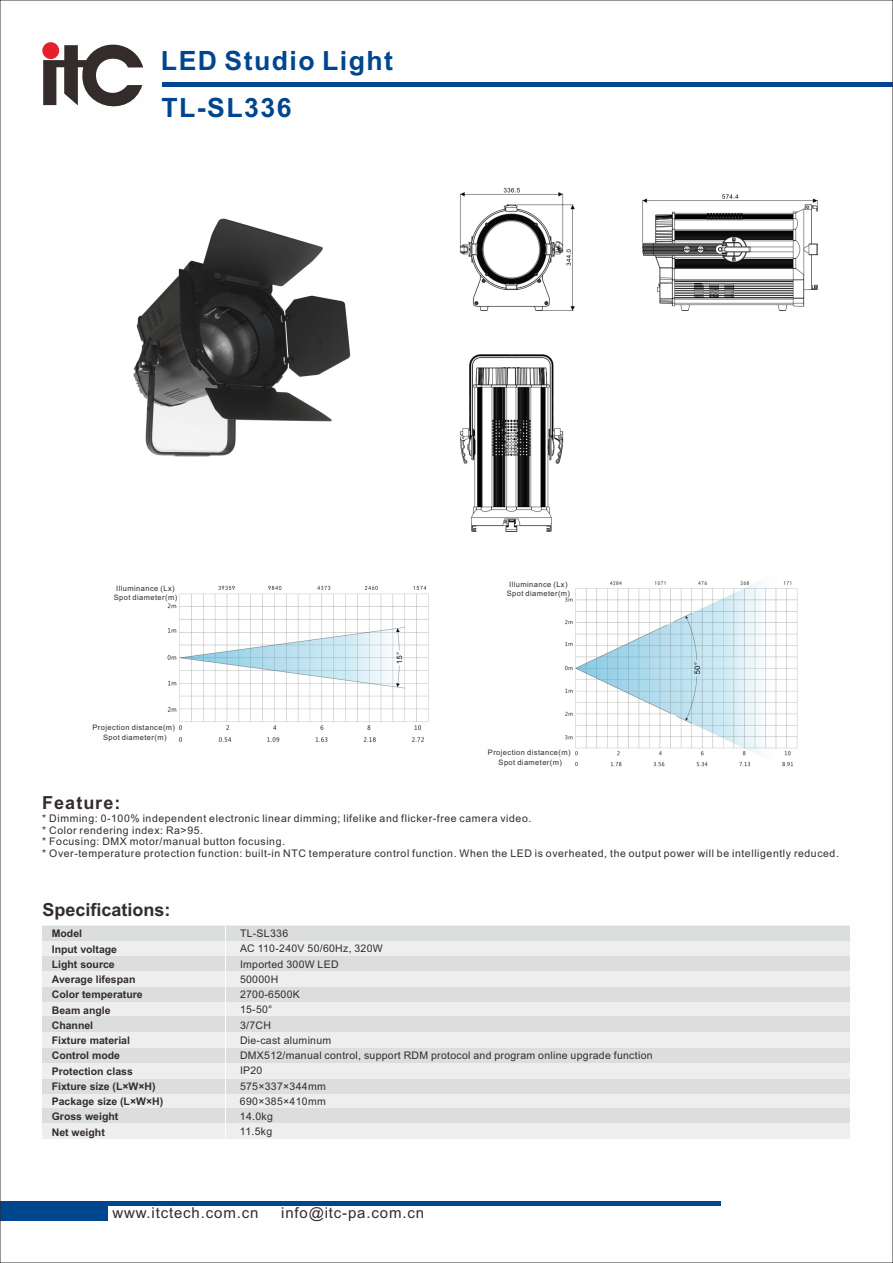
<style>
.page{position:relative;width:893px;height:1263px;background:#fff}
.page>*{position:absolute;margin:0;border:0;box-sizing:border-box;transform-origin:0 0}
.t1{font:700 26.55px "Arial";letter-spacing:.055em;color:#00468e}
.t2{font:700 18px "Arial";color:#332c2b}
.t3{font:700 18px "Arial";letter-spacing:.055em;color:#332c2b}
.t4{font:15px "Arial";letter-spacing:.055em;color:#332c2b}
.t5{font:10.5px/11.7px "Arial";letter-spacing:.055em;color:#332c2b}
.t6{font:10.5px/15.3px "Arial";letter-spacing:.03em;color:#332c2b}
.t7{font:700 10.5px/15.3px "Arial";color:#332c2b}
.t8{font:7.5px/10.1px "Arial";letter-spacing:.055em;color:#332c2b;text-align:center}
</style>
<div class="page">
<hr style="left:0;top:1202px;width:720px;height:4px;background:#00468e">
<div style="left:0;top:1202px;width:108px;height:18px;background:#00468e"></div>
<hr style="left:163px;top:82px;width:730px;height:4px;background:#00468e">
<svg style="left:43px;top:42px;width:100px;height:65px"></svg>
<div style="left:42px;top:926px;width:808px;height:213px;background:#eeeeef"></div>
<div style="left:42px;top:926px;width:808px;height:15px;background:#dcdddd"></div>
<div style="left:42px;top:956px;width:808px;height:15px;background:#dcdddd"></div>
<div style="left:42px;top:987px;width:808px;height:15px;background:#dcdddd"></div>
<div style="left:42px;top:1017px;width:808px;height:15px;background:#dcdddd"></div>
<div style="left:42px;top:1048px;width:808px;height:15px;background:#dcdddd"></div>
<div style="left:42px;top:1078px;width:808px;height:15px;background:#dcdddd"></div>
<div style="left:42px;top:1108px;width:808px;height:15px;background:#dcdddd"></div>
<hr style="left:225px;top:926px;width:1px;height:213px;background:#fefefe">
<img style="left:459px;top:187px;width:359px;height:345px">
<img style="left:167px;top:585px;width:262px;height:157px">
<div style="left:132px;top:579px;width:45px;height:23px;background:#fefefe"></div>
<div style="left:132px;top:722px;width:45px;height:23px;background:#fefefe"></div>
<img style="left:564px;top:581px;width:234px;height:186px">
<div style="left:538px;top:579px;width:36px;height:18px;background:#fefefe"></div>
<div style="left:530px;top:748px;width:38px;height:19px;background:#fefefe"></div>
<img style="left:133px;top:218px;width:218px;height:239px">
<h1 class="t1" style="left:161px;top:51px;width:234px">LED Studio Light</h1>
<h1 class="t1" style="left:161px;top:98px;width:132px">TL-SL336</h1>
<p class="t8" style="left:114px;top:585px;width:65px;line-height:8.4px">Illuminance (Lx)<br>Spot diameter(m)</p>
<p class="t8" style="left:507px;top:581px;width:65px;line-height:8.4px">Illuminance (Lx)<br>Spot diameter(m)</p>
<p class="t8" style="left:93px;top:723px;width:84px">Projection distance(m)<br>Spot diameter(m)</p>
<p class="t8" style="left:488px;top:748px;width:84px">Projection distance(m)<br>Spot diameter(m)</p>
<h2 class="t3" style="left:42px;top:796px;width:80px">Feature:</h2>
<p class="t5" style="left:42px;top:813px;width:798px">* Dimming: 0-100% independent electronic linear dimming; lifelike and flicker-free camera video.<br>* Color rendering index: Ra&gt;95.<br>* Focusing: DMX motor/manual button focusing.<br>* Over-temperature protection function: built-in NTC temperature control function. When the LED is overheated, the output power will be intelligently reduced.</p>
<h2 class="t2" style="left:42px;top:903px;width:130px">Specifications:</h2>
<p class="t7" style="left:52px;top:927px;width:113px">Model<br>Input voltage<br>Light source<br>Average lifespan<br>Color temperature<br>Beam angle<br>Channel<br>Fixture material<br>Control mode<br>Protection class<br>Fixture size (L×W×H)<br>Package size (L×W×H)<br>Gross weight<br>Net weight</p>
<p class="t6" style="left:240px;top:927px;width:414px">TL-SL336<br>AC 110-240V 50/60Hz, 320W<br>Imported 300W LED<br>50000H<br>2700-6500K<br>15-50°<br>3/7CH<br>Die-cast aluminum<br>DMX512/manual control, support RDM protocol and program online upgrade function<br>IP20<br>575×337×344mm<br>690×385×410mm<br>14.0kg<br>11.5kg</p>
<h3 class="t4" style="left:112px;top:1207px;width:147px">www.itctech.com.cn</h3>
<h3 class="t4" style="left:281px;top:1207px;width:144px">info@itc-pa.com.cn</h3>
</div>
